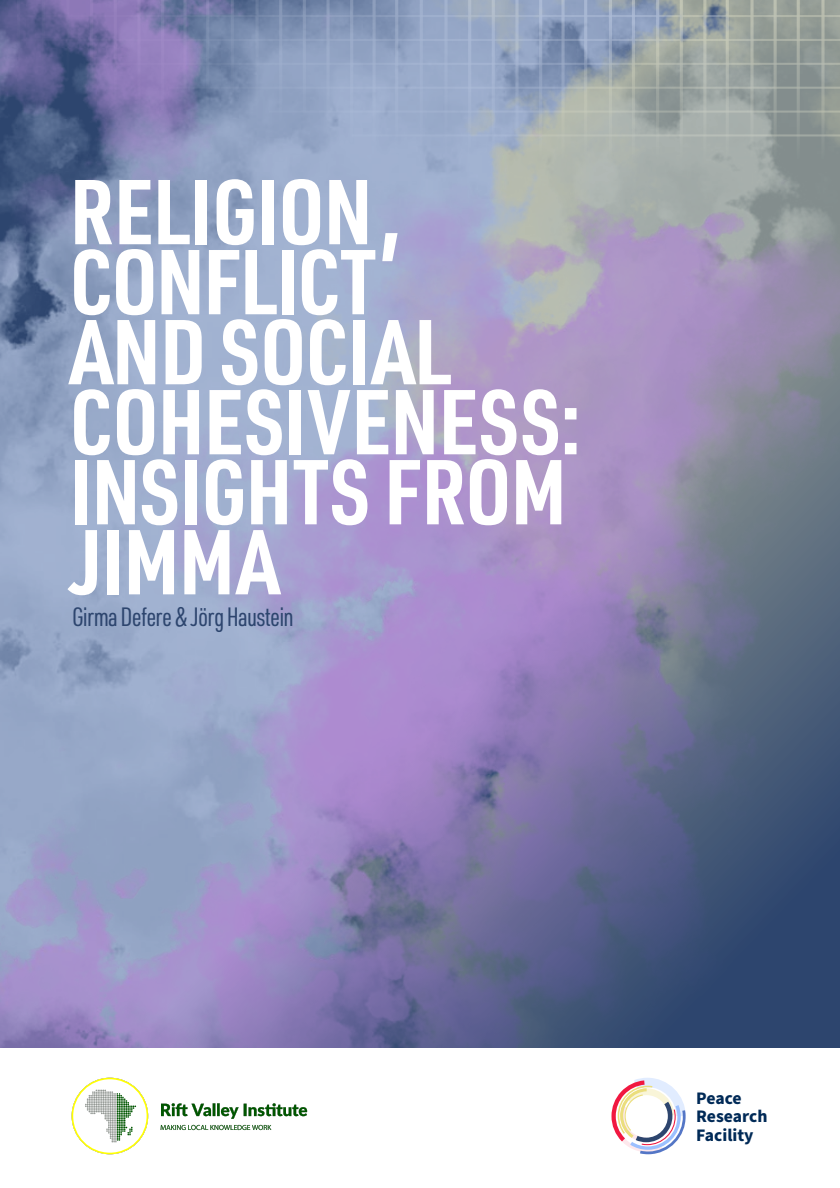
<style>
.page{position:relative;width:840px;height:1188px;background:#fff}
.page>*{position:absolute;margin:0;border:0;box-sizing:border-box;transform-origin:0 0}
.t1{font:700 90px/70px "URWDIN Cond";color:#fff}
.t2{font:26px "URWDIN Cond";letter-spacing:-.03em;color:#2d456e}
.t3{font:700 17.6px/18.6px "Source Sans Pro";color:#002a57}
</style>
<div class="page">
<svg style="left:72px;top:1078px;width:235px;height:76px"></svg>
<svg style="left:612px;top:1078px;width:74px;height:76px"></svg>
<img style="left:0;top:0;width:223px;height:1047px">
<img style="left:223px;top:0;width:617px;height:1047px">
<p class="t1" style="left:70px;top:174px;width:512px">RELIGION,<br>CONFLICT<br>AND SOCIAL<br>COHESIVENESS:<br>INSIGHTS FROM<br>JIMMA</p>
<p class="t2" style="left:72px;top:600px;width:223px">Girma Defere &amp; Jörg Haustein</p>
<p class="t3" style="left:696px;top:1089px;width:73px">Peace<br>Research<br>Facility</p>
</div>
